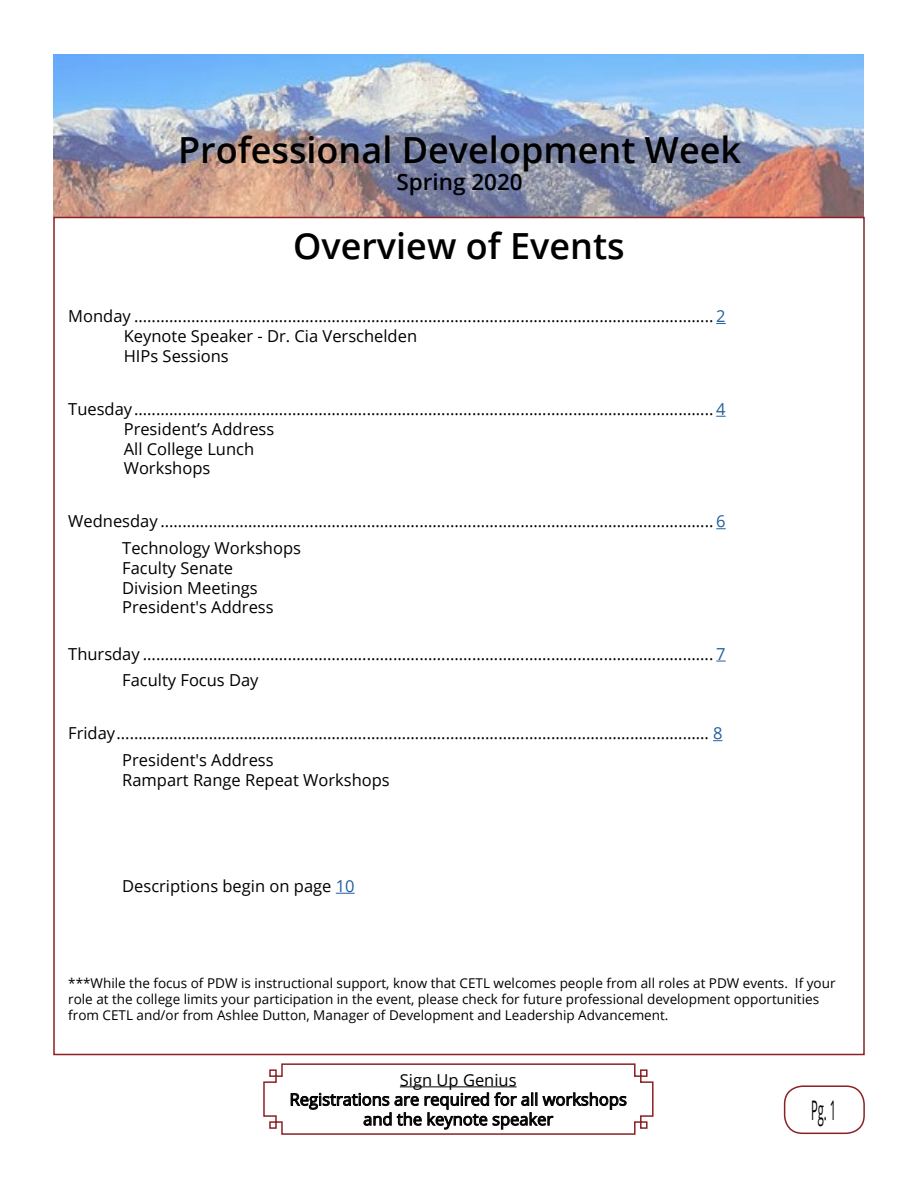
<style>
.page{position:relative;width:918px;height:1188px;background:#fff}
.page>*{position:absolute;margin:0;border:0;box-sizing:border-box;transform-origin:0 0}
.t1{font:600 36px "Open Sans";color:#000}
.t2{font:27px "Open Sans";color:#000;scale:.41 1}
.t3{font:600 22.5px "Open Sans";color:#000}
.t4{font:16.5px/19.8px "Open Sans";color:#000}
.t5{font:13.5px/16.2px "Open Sans";color:#000}
.s1{color:#215e9e}
</style>
<div class="page">
<img style="left:53px;top:54px;width:810px;height:163px">
<svg style="left:263px;top:1063px;width:391px;height:72px"></svg>
<div style="left:784px;top:1085px;width:81px;height:49px;border:2px solid #8a2125;border-radius:18px"></div>
<svg style="left:336px;top:893px;width:19px;height:1px"></svg>
<h1 class="t1" style="left:178px;top:125px;width:564px">Professional Development Week</h1>
<h3 class="t3" style="left:396px;top:166px;width:128px">Spring 2020</h3>
<h1 class="t1" style="left:293px;top:222px;width:333px">Overview of Events</h1>
<p class="t4" style="left:124px;top:306px;width:603px;text-indent:-55px">Monday .................................................................................................................................... <span class="s1">2<br></span>Keynote Speaker - Dr. Cia Verschelden<br>HIPs Sessions</p>
<p class="t4" style="left:124px;top:399px;width:603px;text-indent:-56px">Tuesday.................................................................................................................................... <span class="s1">4<br></span>President’s Address<br>All College Lunch<br>Workshops</p>
<p class="t4" style="left:122px;top:508px;width:605px;line-height:26.5px;text-indent:-54px">Wednesday .............................................................................................................................. <span class="s1">6<br></span>Technology Workshops</p>
<p class="t4" style="left:122px;top:558px;width:153px">Faculty Senate<br>Division Meetings<br>President's Address</p>
<p class="t4" style="left:122px;top:640px;width:605px;line-height:26.5px;text-indent:-54px">Thursday .................................................................................................................................. <span class="s1">7<br></span>Faculty Focus Day</p>
<p class="t4" style="left:122px;top:720px;width:602px;line-height:26.5px;text-indent:-54px">Friday....................................................................................................................................... <span class="s1">8<br></span>President's Address</p>
<p class="t4" style="left:122px;top:769px;width:269px">Rampart Range Repeat Workshops</p>
<p class="t4" style="left:122px;top:876px;width:234px">Descriptions begin on page <span class="s1">10</span></p>
<p class="t5" style="left:68px;top:975px;width:769px">***While the focus of PDW is instructional support, know that CETL welcomes people from all roles at PDW events. If your role at the college limits your participation in the event, please check for future professional development opportunities from CETL and/or from Ashlee Dutton, Manager of Development and Leadership Advancement.</p>
<p class="t4" style="left:290px;top:1069px;width:339px;text-align:center">Sign Up Genius<br>Registrations are required for all workshops and the keynote speaker</p>
<h2 class="t2" style="left:811px;top:1092px;width:63px">Pg. 1</h2>
</div>
